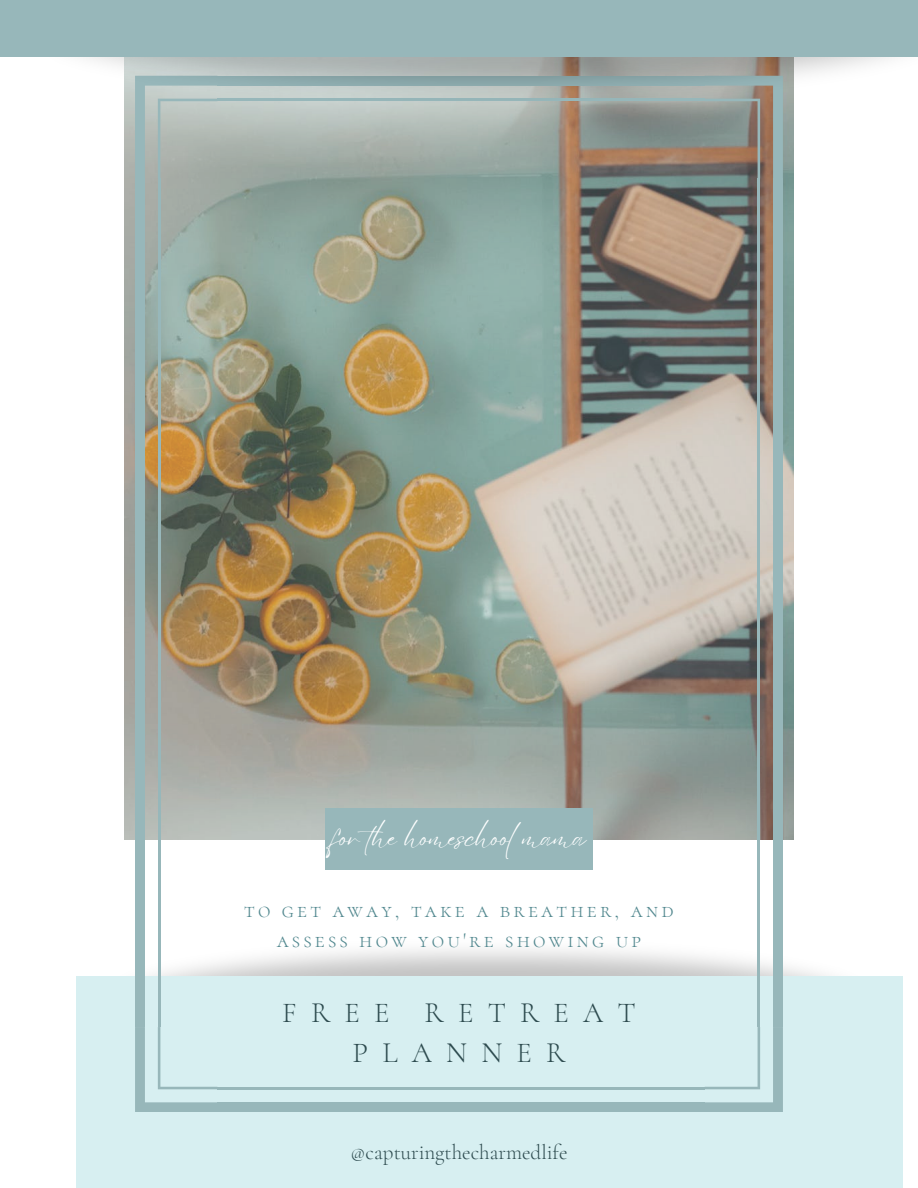
<style>
.page{position:relative;width:918px;height:1188px;background:#fff}
.page>*{position:absolute;margin:0;border:0;box-sizing:border-box;transform-origin:0 0}
.t1{font:300 28.8px/40.2px "Cormorant SC";letter-spacing:.49em;color:#2d4b4f;text-align:center}
.t2{font:26.4px "Eyesome Script";color:#feffff}
.t3{font:300 21.45px/29.7px "Cormorant SC";letter-spacing:.15em;color:#52888f;text-align:center}
.t4{font:300 21px "Cormorant Garamond";color:#2d4b4f}
</style>
<div class="page">
<img style="left:125px;top:150px;width:668px;height:689px">
<div style="left:325px;top:808px;width:268px;height:62px;background:#97b7ba"></div>
<div style="left:76px;top:977px;width:826px;height:211px;background:#d7eff1"></div>
<svg style="left:135px;top:150px;width:82px;height:28px;background:#a5afab"></svg>
<div style="left:135px;top:178px;width:10px;height:849px;background:#97b7ba"></div>
<hr style="left:158px;top:178px;width:2px;height:849px;background:#97b7ba">
<svg style="left:135px;top:1027px;width:82px;height:85px"></svg>
<div style="left:217px;top:1102px;width:488px;height:10px;background:#97b7ba"></div>
<hr style="left:217px;top:1087px;width:488px;height:2px;background:#97b7ba">
<svg style="left:705px;top:1027px;width:78px;height:85px"></svg>
<div style="left:773px;top:178px;width:10px;height:849px;background:#97b7ba"></div>
<hr style="left:758px;top:178px;width:2px;height:849px;background:#97b7ba">
<svg style="left:705px;top:150px;width:78px;height:28px;background:#87776b"></svg>
<img style="left:86px;top:57px;width:806px;height:93px">
<div style="left:0;top:0;width:918px;height:57px;background:#97b7ba"></div>
<p class="t2" style="left:332px;top:820px;width:256px">for the homeschool mama</p>
<p class="t3" style="left:244px;top:896px;width:431px">to get away, take a breather, and assess how you're showing up</p>
<p class="t1" style="left:282px;top:992px;width:355px">FREE RETREAT<br>PLANNER</p>
<p class="t4" style="left:350px;top:1140px;width:219px">@capturingthecharmedlife</p>
</div>
